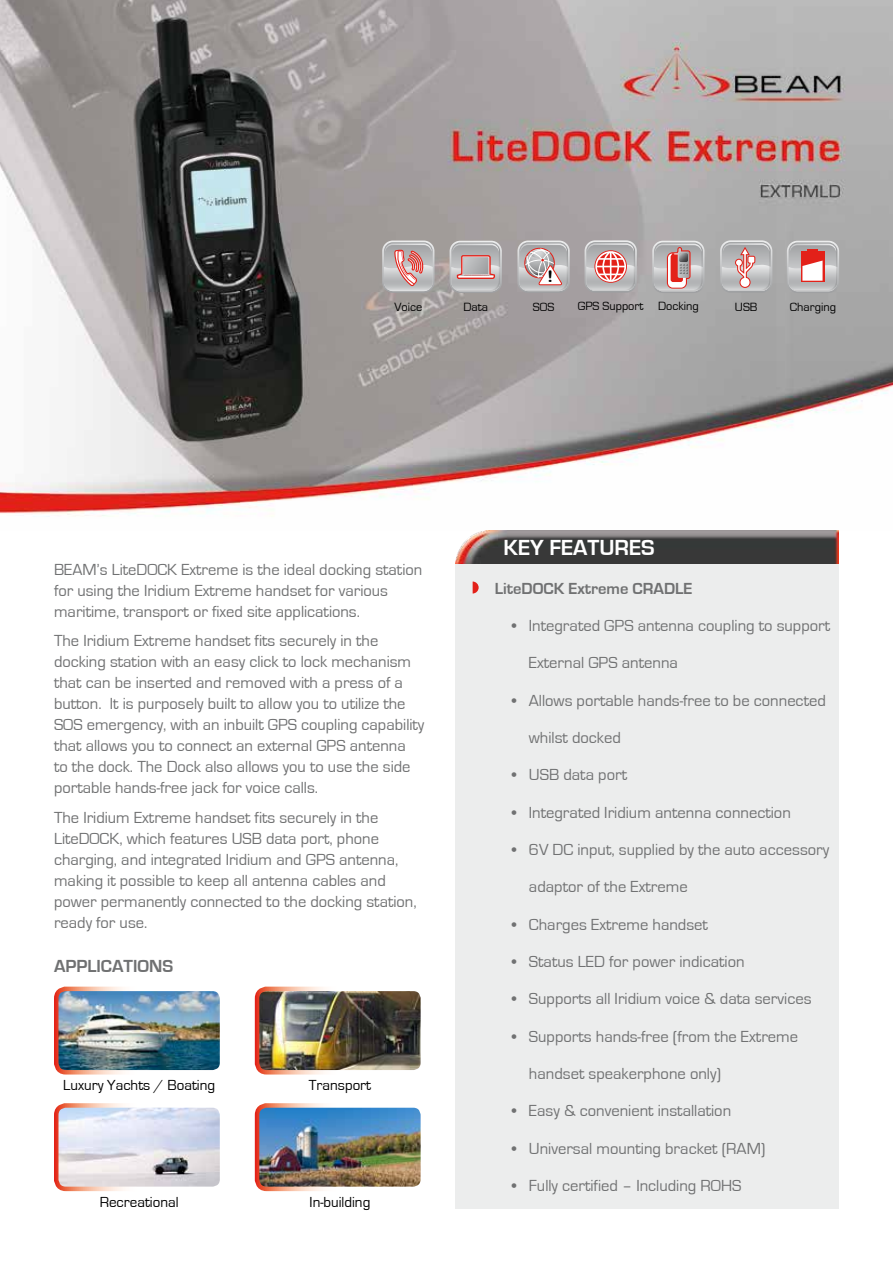
<style>
.page{position:relative;width:893px;height:1263px;background:#fff}
.page>*{position:absolute;margin:0;border:0;box-sizing:border-box;transform-origin:0 0}
.t1{font:700 22.5px "Eurostile";color:#fff}
.t2{font:700 18px "Eurostile";color:#707172}
.t3{font:16.5px/21px "Eurostile";color:#707172}
.t4{font:700 16.5px "Eurostile";color:#707172}
.t5{font:15.9px "Arial Rounded MT Bold";color:#000;scale:1.18 1}
.t6{font:15px "Eurostile";color:#000}
.t7{font:12.3px "Eurostile";color:#000}
</style>
<div class="page">
<img style="left:0;top:0;width:893px;height:531px">
<div style="left:456px;top:564px;width:383px;height:645px;background:#eceded"></div>
<img style="left:455px;top:531px;width:384px;height:33px">
<svg style="left:473px;top:581px;width:6px;height:12px"></svg>
<img style="left:59px;top:992px;width:160px;height:77px">
<div style="left:54px;top:987px;width:170px;height:87px;border:4px solid #fff;border-radius:10px"></div>
<img style="left:260px;top:992px;width:160px;height:77px">
<div style="left:255px;top:987px;width:170px;height:87px;border:4px solid #fff;border-radius:10px"></div>
<img style="left:59px;top:1108px;width:160px;height:78px">
<div style="left:54px;top:1103px;width:170px;height:88px;border:4px solid #fff;border-radius:10px"></div>
<img style="left:260px;top:1108px;width:160px;height:78px">
<div style="left:255px;top:1103px;width:170px;height:88px;border:4px solid #fff;border-radius:10px"></div>
<svg style="left:787px;top:241px;width:52px;height:52px"></svg>
<svg style="left:450px;top:241px;width:52px;height:52px"></svg>
<svg style="left:584px;top:240px;width:53px;height:53px"></svg>
<svg style="left:720px;top:240px;width:52px;height:53px"></svg>
<svg style="left:517px;top:241px;width:53px;height:52px"></svg>
<svg style="left:382px;top:241px;width:52px;height:52px"></svg>
<svg style="left:652px;top:241px;width:53px;height:52px"></svg>
<p class="t5" style="left:547px;top:267px;width:7px">!</p>
<p class="t7" style="left:463px;top:301px;width:26px">Data</p>
<p class="t7" style="left:578px;top:299px;width:122px">GPS Support Docking</p>
<p class="t7" style="left:735px;top:300px;width:24px">USB</p>
<p class="t7" style="left:790px;top:301px;width:48px">Charging</p>
<p class="t7" style="left:394px;top:300px;width:29px">Voice</p>
<p class="t7" style="left:533px;top:300px;width:23px">SOS</p>
<p class="t3" style="left:54px;top:559px;width:370px">BEAM’s LiteDOCK Extreme is the ideal docking station for using the Iridium Extreme handset for various maritime, transport or fixed site applications.</p>
<p class="t3" style="left:54px;top:631px;width:372px">The Iridium Extreme handset fits securely in the docking station with an easy click to lock mechanism that can be inserted and removed with a press of a button. It is purposely built to allow you to utilize the SOS emergency, with an inbuilt GPS coupling capability that allows you to connect an external GPS antenna<br>to the dock. The Dock also allows you to use the side portable hands-free jack for voice calls.</p>
<p class="t3" style="left:54px;top:807px;width:364px">The Iridium Extreme handset fits securely in the LiteDOCK, which features USB data port, phone charging, and integrated Iridium and GPS antenna, making it possible to keep all antenna cables and power permanently connected to the docking station, ready for use.</p>
<p class="t2" style="left:54px;top:956px;width:121px">APPLICATIONS</p>
<p class="t6" style="left:63px;top:1077px;width:153px">Luxury Yachts / Boating</p>
<p class="t6" style="left:309px;top:1077px;width:64px">Transport</p>
<p class="t6" style="left:100px;top:1194px;width:80px">Recreational</p>
<p class="t6" style="left:310px;top:1194px;width:62px">In-building</p>
<h1 class="t1" style="left:503px;top:535px;width:153px">KEY FEATURES</h1>
<p class="t4" style="left:495px;top:579px;width:199px">LiteDOCK Extreme CRADLE</p>
<p class="t3" style="left:512px;top:615px;width:320px">• Integrated GPS antenna coupling to support</p>
<p class="t3" style="left:529px;top:653px;width:151px">External GPS antenna</p>
<p class="t3" style="left:512px;top:690px;width:315px">• Allows portable hands-free to be connected</p>
<p class="t3" style="left:529px;top:727px;width:93px">whilst docked</p>
<p class="t3" style="left:512px;top:765px;width:117px">• USB data port</p>
<p class="t3" style="left:512px;top:802px;width:281px">• Integrated Iridium antenna connection</p>
<p class="t3" style="left:512px;top:839px;width:319px">• 6V DC input, supplied by the auto accessory</p>
<p class="t3" style="left:529px;top:877px;width:160px">adaptor of the Extreme</p>
<p class="t3" style="left:512px;top:914px;width:198px">• Charges Extreme handset</p>
<p class="t3" style="left:512px;top:951px;width:234px">• Status LED for power indication</p>
<p class="t3" style="left:512px;top:989px;width:301px">• Supports all Iridium voice &amp; data services</p>
<p class="t3" style="left:512px;top:1026px;width:288px">• Supports hands-free (from the Extreme</p>
<p class="t3" style="left:529px;top:1063px;width:194px">handset speakerphone only)</p>
<p class="t3" style="left:512px;top:1101px;width:221px">• Easy &amp; convenient installation</p>
<p class="t3" style="left:512px;top:1138px;width:255px">• Universal mounting bracket (RAM)</p>
<p class="t3" style="left:512px;top:1175px;width:231px">• Fully certified – Including ROHS</p>
</div>
